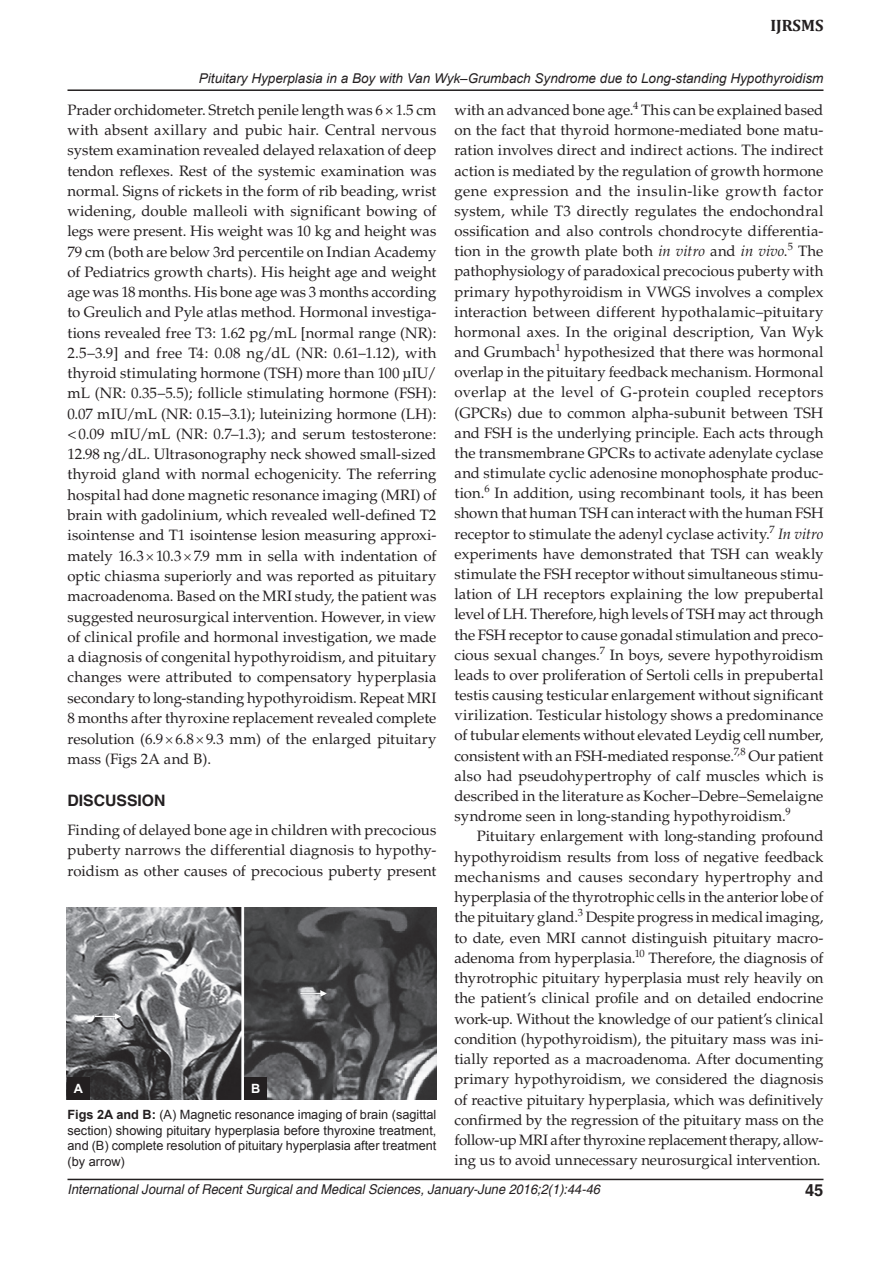
<style>
.page{position:relative;width:891px;height:1269px;background:#fff}
.page>*{position:absolute;margin:0;border:0;box-sizing:border-box;transform-origin:0 0}
.t1{font:700 16.5px "Cambria";color:#231f20}
.t2{font:700 16.5px "Helvetica";color:#231f20}
.t3{font:700 15.75px "Helvetica";color:#231f20}
.t4{font:15px/20.2px "Palatino";color:#231f20;text-align:justify}
.t5{font:italic 13.5px "Arial";color:#231f20}
.t6{font:italic 13.5px "Helvetica";color:#231f20;scale:.95 1}
.t7{font:12.75px/15.8px "Arial";color:#231f20;text-align:justify}
.t8{font:700 12.75px "Arial";color:#fff}
.s1{font-weight:700}
.s2{font-style:italic}
</style>
<div class="page">
<hr style="left:68px;top:89px;width:756px;height:2px;background:#231f20">
<hr style="left:68px;top:1179px;width:756px;height:1px;background:#231f20">
<img style="left:67px;top:907px;width:369px;height:193px">
<div style="left:67px;top:1077px;width:22px;height:23px;background:#231f20"></div>
<div style="left:244px;top:1077px;width:23px;height:23px;background:#231f20"></div>
<p class="t1" style="left:770px;top:16px;width:55px">IJRSMS</p>
<p class="t5" style="left:199px;top:69px;width:626px">Pituitary Hyperplasia in a Boy with Van Wyk–Grumbach Syndrome due to Long-standing Hypothyroidism</p>
<p class="t4" style="left:67px;top:100px;width:371px">Prader orchidometer. Stretch penile length was 6×1.5 cm with absent axillary and pubic hair. Central nervous system examination revealed delayed relaxation of deep tendon reflexes. Rest of the systemic examination was normal. Signs of rickets in the form of rib beading, wrist widening, double malleoli with significant bowing of legs were present. His weight was 10 kg and height was 79 cm (both are below 3rd percentile on Indian Academy of Pediatrics growth charts). His height age and weight age was 18 months. His bone age was 3 months according to Greulich and Pyle atlas method. Hormonal investiga&shy;tions revealed free T3: 1.62 pg/mL [normal range (NR):<br>2.5–3.9] and free T4: 0.08 ng/dL (NR: 0.61–1.12), with thyroid stimulating hormone (TSH) more than 100 μIU/ mL (NR: 0.35–5.5); follicle stimulating hormone (FSH):<br>0.07 mIU/mL (NR: 0.15–3.1); luteinizing hormone (LH): &lt;0.09 mIU/mL (NR: 0.7–1.3); and serum testosterone:<br>12.98 ng/dL. Ultrasonography neck showed small-sized thyroid gland with normal echogenicity. The referring hospital had done magnetic resonance imaging (MRI) of brain with gadolinium, which revealed well-defined T2 isointense and T1 isointense lesion measuring approxi&shy;mately 16.3 10.3 7.9 mm in sella with indentation of optic chiasma superiorly and was reported as pituitary macroadenoma. Based on the MRI study, the patient was suggested neurosurgical intervention. However, in view of clinical profile and hormonal investigation, we made a diagnosis of congenital hypothyroidism, and pituitary changes were attributed to compensatory hyperplasia secondary to long-standing hypothyroidism. Repeat MRI 8 months after thyroxine replacement revealed complete resolution (6.9 6.8 9.3 mm) of the enlarged pituitary mass (Figs 2A and B).</p>
<p class="t3" style="left:68px;top:791px;width:100px">DISCUSSION</p>
<p class="t4" style="left:68px;top:820px;width:371px">Finding of delayed bone age in children with precocious puberty narrows the differential diagnosis to hypothy&shy;roidism as other causes of precocious puberty present</p>
<p class="t8" style="left:74px;top:1080px;width:11px">A</p>
<p class="t8" style="left:251px;top:1080px;width:11px">B</p>
<p class="t7" style="left:68px;top:1107px;width:370px"><span class="s1">Figs 2A and B:</span> (A) Magnetic resonance imaging of brain (sagittal section) showing pituitary hyperplasia before thyroxine treatment, and (B) complete resolution of pituitary hyperplasia after treatment (by arrow)</p>
<p class="t4" style="left:454px;top:100px;width:371px">with an advanced bone age.<sup>4</sup> This can be explained based on the fact that thyroid hormone-mediated bone matu&shy;ration involves direct and indirect actions. The indirect action is mediated by the regulation of growth hormone gene expression and the insulin-like growth factor system, while T3 directly regulates the endochondral ossification and also controls chondrocyte differentia&shy;tion in the growth plate both <span class="s2">in vitro</span> and <span class="s2">in vivo</span>.<sup>5</sup> The pathophysiology of paradoxical precocious puberty with primary hypothyroidism in VWGS involves a complex interaction between different hypothalamic–pituitary hormonal axes. In the original description, Van Wyk and Grumbach<sup>1</sup> hypothesized that there was hormonal overlap in the pituitary feedback mechanism. Hormonal overlap at the level of G-protein coupled receptors (GPCRs) due to common alpha-subunit between TSH and FSH is the underlying principle. Each acts through the transmembrane GPCRs to activate adenylate cyclase and stimulate cyclic adenosine monophosphate produc&shy;tion.<sup>6</sup> In addition, using recombinant tools, it has been shown that human TSH can interact with the human FSH receptor to stimulate the adenyl cyclase activity.<sup>7</sup> <span class="s2">In vitro </span>experiments have demonstrated that TSH can weakly stimulate the FSH receptor without simultaneous stimu&shy;lation of LH receptors explaining the low prepubertal level of LH. Therefore, high levels of TSH may act through the FSH receptor to cause gonadal stimulation and preco&shy;cious sexual changes.<sup>7</sup> In boys, severe hypothyroidism leads to over proliferation of Sertoli cells in prepubertal testis causing testicular enlargement without significant virilization. Testicular histology shows a predominance of tubular elements without elevated Leydig cell number, consistent with an FSH-mediated response.<sup>7,8</sup> Our patient also had pseudohypertrophy of calf muscles which is described in the literature as Kocher–Debre–Semelaigne syndrome seen in long-standing hypothyroidism.<sup>9</sup></p>
<p class="t4" style="left:454px;top:826px;width:371px;text-indent:22px">Pituitary enlargement with long-standing profound hypothyroidism results from loss of negative feedback mechanisms and causes secondary hypertrophy and hyperplasia of the thyrotrophic cells in the anterior lobe of the pituitary gland.<sup>3</sup> Despite progress in medical imaging, to date, even MRI cannot distinguish pituitary macro&shy;adenoma from hyperplasia.<sup>10</sup> Therefore, the diagnosis of thyrotrophic pituitary hyperplasia must rely heavily on the patient’s clinical profile and on detailed endocrine work-up. Without the knowledge of our patient’s clinical condition (hypothyroidism), the pituitary mass was ini&shy;tially reported as a macroadenoma. After documenting primary hypothyroidism, we considered the diagnosis of reactive pituitary hyperplasia, which was definitively confirmed by the regression of the pituitary mass on the follow-up MRI after thyroxine replacement therapy, allow&shy;ing us to avoid unnecessary neurosurgical intervention.</p>
<p class="t6" style="left:68px;top:1181px;width:562px">International Journal of Recent Surgical and Medical Sciences, January-June 2016;2(1):44-46</p>
<p class="t2" style="left:805px;top:1180px;width:20px">45</p>
</div>
